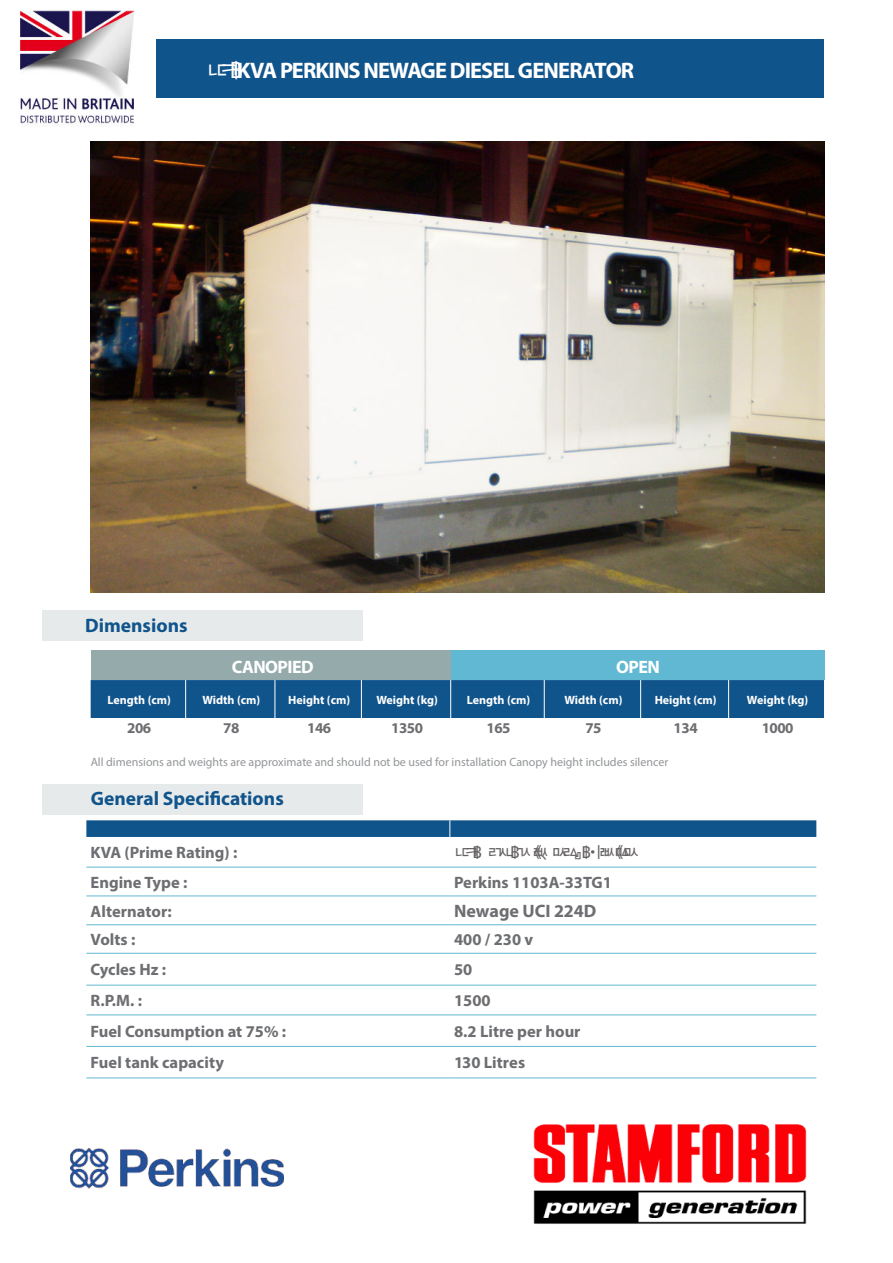
<style>
.page{position:relative;width:893px;height:1263px;background:#fff}
.page>*{position:absolute;margin:0;border:0;box-sizing:border-box;transform-origin:0 0}
.t1{font:700 22.5px "Myriad Pro";letter-spacing:-.04em;color:#fff}
.t2{font:700 19.5px "Myriad Pro";color:#10548c}
.t3{font:700 18px "Myriad Pro";letter-spacing:-.005em;color:#6d6e71}
.t4{font:700 18px "Myriad Pro";letter-spacing:-.03em;color:#fff}
.t5{font:700 16.5px "Myriad Pro";color:#6d6e71}
.t6{font:16.5px "Droid Sans Fallback";letter-spacing:-.375em;color:#656263}
.t7{font:700 15px "Myriad Pro";letter-spacing:-.03em;color:#6d6e71}
.t8{font:12px "Myriad Pro";color:#939598}
.t9{font:700 12px "Myriad Pro";color:#fff}
.s1{font-family:"Droid Sans Fallback";font-weight:400}
</style>
<div class="page">
<div style="left:156px;top:39px;width:668px;height:59px;background:#10548c"></div>
<img style="left:91px;top:142px;width:734px;height:451px">
<div style="left:91px;top:680px;width:733px;height:38px;background:#10548c"></div>
<hr style="left:185px;top:680px;width:1px;height:38px;background:#fff">
<hr style="left:275px;top:680px;width:1px;height:38px;background:#fff">
<hr style="left:361px;top:680px;width:1px;height:38px;background:#fff">
<hr style="left:450px;top:680px;width:1px;height:38px;background:#fff">
<hr style="left:544px;top:680px;width:1px;height:38px;background:#fff">
<hr style="left:640px;top:680px;width:1px;height:38px;background:#fff">
<hr style="left:728px;top:680px;width:1px;height:38px;background:#fff">
<div style="left:43px;top:784px;width:320px;height:31px;background:#e7eaea"></div>
<svg style="left:86px;top:820px;width:730px;height:17px;background:#15588e"></svg>
<hr style="left:86px;top:867px;width:364px;height:1px;background:#60b8d2">
<hr style="left:450px;top:867px;width:366px;height:1px;background:#60b8d2">
<hr style="left:86px;top:895px;width:364px;height:1px;background:#60b8d2">
<hr style="left:450px;top:895px;width:366px;height:1px;background:#60b8d2">
<hr style="left:86px;top:924px;width:364px;height:1px;background:#60b8d2">
<hr style="left:450px;top:924px;width:366px;height:1px;background:#60b8d2">
<hr style="left:86px;top:953px;width:364px;height:1px;background:#60b8d2">
<hr style="left:450px;top:953px;width:366px;height:1px;background:#60b8d2">
<hr style="left:86px;top:985px;width:364px;height:1px;background:#60b8d2">
<hr style="left:450px;top:985px;width:366px;height:1px;background:#60b8d2">
<hr style="left:86px;top:1014px;width:364px;height:1px;background:#60b8d2">
<hr style="left:450px;top:1014px;width:366px;height:1px;background:#60b8d2">
<hr style="left:86px;top:1046px;width:364px;height:1px;background:#60b8d2">
<hr style="left:450px;top:1046px;width:366px;height:1px;background:#60b8d2">
<hr style="left:86px;top:1077px;width:364px;height:1px;background:#60b8d2">
<hr style="left:450px;top:1077px;width:366px;height:1px;background:#60b8d2">
<div style="left:43px;top:610px;width:320px;height:31px;background:#e7eaea"></div>
<img style="left:70px;top:1148px;width:213px;height:40px">
<div style="left:91px;top:650px;width:362px;height:30px;background:#95aaaa"></div>
<div style="left:451px;top:650px;width:374px;height:30px;background:#60b8d2"></div>
<img style="left:21px;top:11px;width:113px;height:116px">
<img style="left:534px;top:1124px;width:272px;height:100px">
<h1 class="t1" style="left:206px;top:62px;width:429px"><span class="s1">50</span>KVA PERKINS NEWAGE DIESEL GENERATOR</h1>
<p class="t2" style="left:85px;top:617px;width:104px">Dimensions</p>
<p class="t4" style="left:232px;top:660px;width:83px">CANOPIED</p>
<p class="t4" style="left:616px;top:660px;width:45px">OPEN</p>
<p class="t9" style="left:107px;top:695px;width:65px">Length (cm)</p>
<p class="t9" style="left:202px;top:695px;width:59px">Width (cm)</p>
<p class="t9" style="left:288px;top:695px;width:63px">Height (cm)</p>
<p class="t9" style="left:376px;top:695px;width:63px">Weight (kg)</p>
<p class="t9" style="left:467px;top:695px;width:65px">Length (cm)</p>
<p class="t9" style="left:565px;top:695px;width:59px">Width (cm)</p>
<p class="t9" style="left:655px;top:695px;width:63px">Height (cm)</p>
<p class="t9" style="left:747px;top:695px;width:63px">Weight (kg)</p>
<p class="t7" style="left:127px;top:722px;width:26px">206</p>
<p class="t7" style="left:223px;top:722px;width:18px">78</p>
<p class="t7" style="left:307px;top:722px;width:26px">146</p>
<p class="t7" style="left:391px;top:722px;width:33px">1350</p>
<p class="t7" style="left:486px;top:722px;width:26px">165</p>
<p class="t7" style="left:585px;top:722px;width:18px">75</p>
<p class="t7" style="left:674px;top:722px;width:26px">134</p>
<p class="t7" style="left:762px;top:722px;width:33px">1000</p>
<p class="t8" style="left:91px;top:757px;width:579px">All dimensions and weights are approximate and should not be used for installation Canopy height includes silencer</p>
<p class="t2" style="left:91px;top:791px;width:195px">General Specifications</p>
<p class="t5" style="left:91px;top:846px;width:148px">KVA (Prime Rating) :</p>
<p class="t6" style="left:454px;top:843px;width:187px">50k VA StandbyRated</p>
<p class="t5" style="left:91px;top:876px;width:98px">Engine Type :</p>
<p class="t5" style="left:454px;top:876px;width:159px">Perkins 1103A-33TG1</p>
<p class="t5" style="left:91px;top:905px;width:83px">Alternator:</p>
<p class="t3" style="left:454px;top:904px;width:144px">Newage UCI 224D</p>
<p class="t5" style="left:91px;top:933px;width:46px">Volts :</p>
<p class="t5" style="left:454px;top:933px;width:81px">400 / 230 v</p>
<p class="t5" style="left:91px;top:963px;width:77px">Cycles Hz :</p>
<p class="t5" style="left:454px;top:963px;width:20px">50</p>
<p class="t5" style="left:91px;top:994px;width:53px">R.P.M. :</p>
<p class="t5" style="left:454px;top:994px;width:38px">1500</p>
<p class="t5" style="left:91px;top:1025px;width:197px">Fuel Consumption at 75% :</p>
<p class="t5" style="left:454px;top:1025px;width:128px">8.2 Litre per hour</p>
<p class="t5" style="left:91px;top:1056px;width:135px">Fuel tank capacity</p>
<p class="t5" style="left:454px;top:1056px;width:73px">130 Litres</p>
</div>
